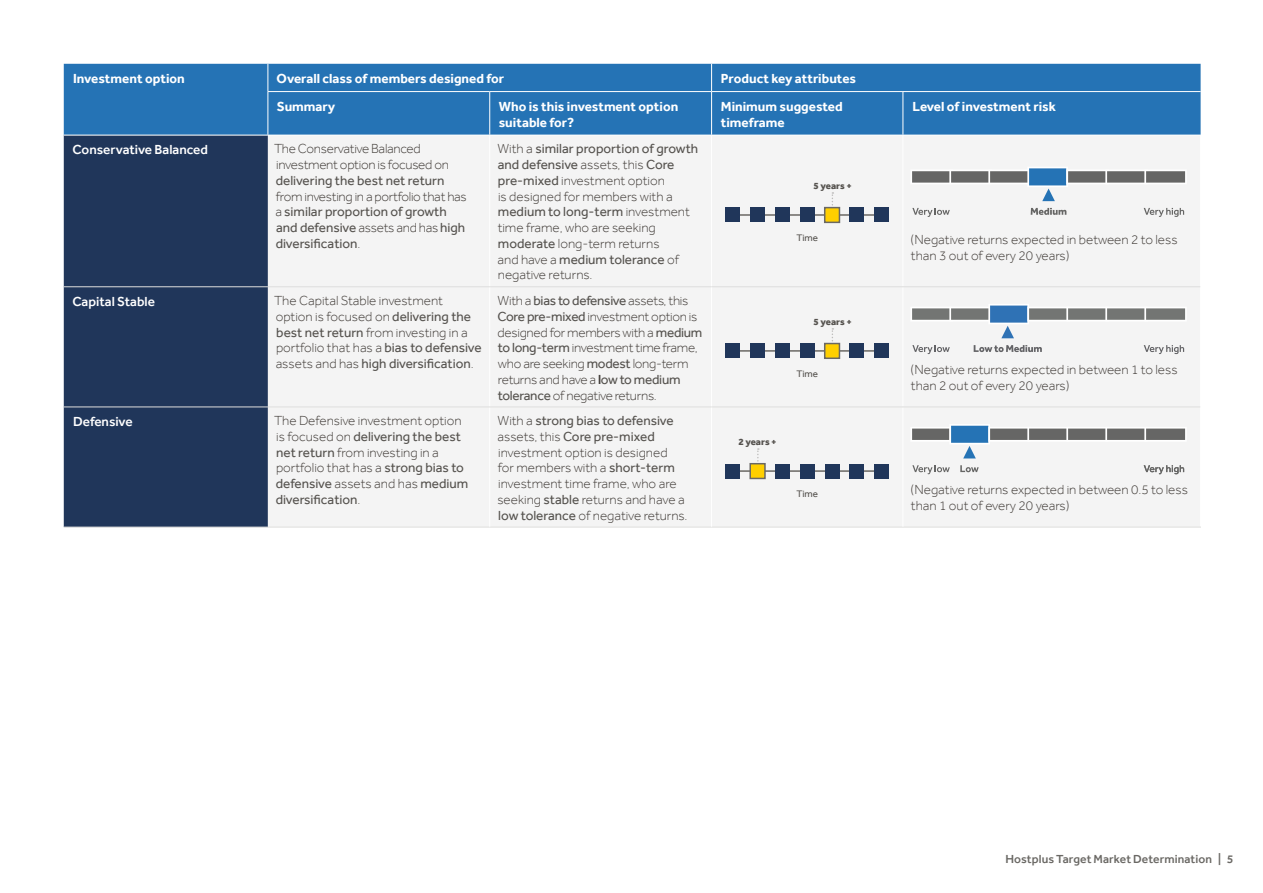
<style>
.page{position:relative;width:1263px;height:893px;background:#fff}
.page>*{position:absolute;margin:0;border:0;box-sizing:border-box;transform-origin:0 0}
.t1{font:300 13.5px/15.8px "Effra";color:#413c38}
.t2{font:300 13.5px/15.8px "Effra";letter-spacing:-.02em;color:#413c38}
.t3{font:700 13.5px/15.8px "Effra";color:#fff}
.t4{font:13.5px/15.8px "Effra";color:#55524e}
.t5{font:500 13.5px "Effra";color:#fff}
.t6{font:500 12px "Effra";letter-spacing:.005em;color:#6a6864}
.t7{font:800 9.75px "Effra";letter-spacing:-.005em;color:#55524e}
.t8{font:9.75px "Effra";color:#55524e}
.s1{font-weight:300;color:#413c38}
.s2{font-weight:400;color:#55524e}
.s3{font-weight:500}
</style>
<div class="page">
<div style="left:64px;top:64px;width:1136px;height:71px;background:#2573b5"></div>
<div style="left:64px;top:136px;width:204px;height:391px;background:#20365a"></div>
<div style="left:268px;top:136px;width:932px;height:391px;background:#f4f4f4"></div>
<hr style="left:64px;top:286px;width:204px;height:1px;background:#dededd">
<hr style="left:64px;top:407px;width:204px;height:1px;background:#dededd">
<hr style="left:64px;top:527px;width:204px;height:1px;background:#dededd">
<svg style="left:267px;top:64px;width:1px;height:27px"></svg>
<svg style="left:711px;top:64px;width:1px;height:27px"></svg>
<hr style="left:267px;top:91px;width:223px;height:1px;background:#fff">
<hr style="left:490px;top:91px;width:221px;height:1px;background:#fff">
<hr style="left:268px;top:527px;width:222px;height:1px;background:#dededd">
<hr style="left:490px;top:527px;width:221px;height:1px;background:#dededd">
<hr style="left:711px;top:527px;width:192px;height:1px;background:#dededd">
<hr style="left:903px;top:527px;width:298px;height:1px;background:#dededd">
<hr style="left:902px;top:135px;width:1px;height:151px;background:#fff">
<hr style="left:902px;top:287px;width:1px;height:120px;background:#fff">
<hr style="left:902px;top:407px;width:1px;height:120px;background:#fff">
<hr style="left:711px;top:91px;width:192px;height:1px;background:#fff">
<hr style="left:903px;top:91px;width:297px;height:1px;background:#fff">
<hr style="left:267px;top:92px;width:1px;height:43px;background:#fff">
<hr style="left:489px;top:92px;width:1px;height:43px;background:#fff">
<hr style="left:711px;top:92px;width:1px;height:43px;background:#fff">
<hr style="left:902px;top:92px;width:1px;height:43px;background:#fff">
<hr style="left:711px;top:286px;width:192px;height:1px;background:#dededd">
<hr style="left:903px;top:286px;width:297px;height:1px;background:#dededd">
<hr style="left:711px;top:407px;width:192px;height:1px;background:#dededd">
<hr style="left:903px;top:407px;width:297px;height:1px;background:#dededd">
<hr style="left:489px;top:135px;width:1px;height:151px;background:#fff">
<hr style="left:711px;top:135px;width:1px;height:151px;background:#fff">
<hr style="left:489px;top:287px;width:1px;height:120px;background:#fff">
<hr style="left:711px;top:287px;width:1px;height:120px;background:#fff">
<hr style="left:489px;top:407px;width:1px;height:120px;background:#fff">
<hr style="left:711px;top:407px;width:1px;height:120px;background:#fff">
<hr style="left:268px;top:286px;width:222px;height:1px;background:#dededd">
<hr style="left:490px;top:286px;width:221px;height:1px;background:#dededd">
<hr style="left:268px;top:407px;width:222px;height:1px;background:#dededd">
<hr style="left:490px;top:407px;width:221px;height:1px;background:#dededd">
<svg style="left:832px;top:192px;width:1px;height:15px"></svg>
<hr style="left:733px;top:214px;width:149px;height:2px;background:#6a6864">
<div style="left:750px;top:208px;width:15px;height:14px;background:#20365a"></div>
<div style="left:824px;top:207px;width:16px;height:16px;background:#ffcf00;border:2px solid #6a6864"></div>
<div style="left:725px;top:208px;width:15px;height:14px;background:#20365a"></div>
<div style="left:800px;top:208px;width:15px;height:14px;background:#20365a"></div>
<div style="left:775px;top:208px;width:15px;height:14px;background:#20365a"></div>
<div style="left:849px;top:208px;width:15px;height:14px;background:#20365a"></div>
<div style="left:874px;top:208px;width:15px;height:14px;background:#20365a"></div>
<svg style="left:910px;top:167px;width:277px;height:34px"></svg>
<svg style="left:1144px;top:208px;width:40px;height:9px"></svg>
<svg style="left:1031px;top:208px;width:35px;height:7px"></svg>
<svg style="left:912px;top:208px;width:38px;height:9px"></svg>
<svg style="left:832px;top:328px;width:1px;height:15px"></svg>
<hr style="left:733px;top:350px;width:149px;height:2px;background:#6a6864">
<div style="left:750px;top:344px;width:15px;height:14px;background:#20365a"></div>
<div style="left:824px;top:343px;width:16px;height:16px;background:#ffcf00;border:2px solid #6a6864"></div>
<div style="left:725px;top:344px;width:15px;height:14px;background:#20365a"></div>
<div style="left:800px;top:344px;width:15px;height:14px;background:#20365a"></div>
<div style="left:775px;top:344px;width:15px;height:14px;background:#20365a"></div>
<div style="left:849px;top:344px;width:15px;height:14px;background:#20365a"></div>
<div style="left:874px;top:344px;width:15px;height:14px;background:#20365a"></div>
<svg style="left:910px;top:304px;width:277px;height:34px"></svg>
<svg style="left:1144px;top:345px;width:40px;height:9px"></svg>
<svg style="left:912px;top:345px;width:38px;height:9px"></svg>
<svg style="left:974px;top:345px;width:68px;height:7px"></svg>
<svg style="left:757px;top:448px;width:2px;height:15px"></svg>
<hr style="left:733px;top:470px;width:149px;height:2px;background:#6a6864">
<div style="left:749px;top:463px;width:17px;height:16px;background:#ffcf00;border:2px solid #6a6864"></div>
<div style="left:825px;top:464px;width:14px;height:14px;background:#20365a"></div>
<div style="left:725px;top:464px;width:15px;height:14px;background:#20365a"></div>
<div style="left:800px;top:464px;width:15px;height:14px;background:#20365a"></div>
<div style="left:775px;top:464px;width:15px;height:14px;background:#20365a"></div>
<div style="left:849px;top:464px;width:15px;height:14px;background:#20365a"></div>
<div style="left:874px;top:464px;width:15px;height:14px;background:#20365a"></div>
<svg style="left:910px;top:424px;width:277px;height:34px"></svg>
<svg style="left:1144px;top:465px;width:40px;height:9px"></svg>
<svg style="left:912px;top:465px;width:38px;height:9px"></svg>
<svg style="left:960px;top:465px;width:19px;height:7px"></svg>
<p class="t3" style="left:73px;top:70px;width:113px">Investment option</p>
<p class="t3" style="left:277px;top:70px;width:229px">Overall class of members designed for</p>
<p class="t3" style="left:721px;top:70px;width:137px">Product key attributes</p>
<p class="t3" style="left:277px;top:98px;width:60px">Summary</p>
<p class="t3" style="left:499px;top:98px;width:181px">Who is this investment option suitable for?</p>
<p class="t3" style="left:721px;top:98px;width:123px">Minimum suggested timeframe</p>
<p class="t3" style="left:912px;top:98px;width:145px">Level of investment risk</p>
<p class="t5" style="left:72px;top:142px;width:137px">Conservative Balanced</p>
<p class="t2" style="left:274px;top:141px;width:176px">The Conservative Balanced investment option is focused on</p>
<p class="t4" style="left:276px;top:172px;width:170px">delivering the best net return</p>
<p class="t4" style="left:276px;top:188px;width:193px"><span class="s1">from investing in a portfolio that has a</span> similar proportion of growth and defensive <span class="s1">assets and has</span> high diversification<span class="s1">.</span></p>
<p class="t1" style="left:497px;top:141px;width:202px">With a <span class="s2">similar proportion of growth and defensive</span> assets, this <span class="s2">Core pre-mixed</span> investment option<br>is designed for members with a <span class="s2">medium to long-term</span> investment time frame, who are seeking <span class="s2">moderate</span> long-term returns<br>and have a <span class="s2">medium tolerance</span> of negative returns.</p>
<p class="t7" style="left:813px;top:179px;width:40px">5 years +</p>
<p class="t1" style="left:911px;top:231px;width:268px">(Negative returns expected in between 2 to less than 3 out of every 20 years)</p>
<p class="t8" style="left:796px;top:232px;width:23px">Time</p>
<p class="t5" style="left:72px;top:293px;width:84px">Capital Stable</p>
<p class="t1" style="left:274px;top:293px;width:209px">The Capital Stable investment option is focused on <span class="s2">delivering the best net return</span> from investing in a portfolio that has a <span class="s2">bias to defensive </span>assets and has <span class="s2">high diversification</span>.</p>
<p class="t2" style="left:497px;top:293px;width:206px">With a <span class="s2">bias to defensive</span> assets, this <span class="s2">Core pre-mixed</span> investment option is designed for members with a <span class="s2">medium to long-term</span> investment time frame, who are seeking <span class="s2">modest</span> long-term returns and have a <span class="s3">l</span><span class="s2">ow to medium tolerance</span> of negative returns.</p>
<p class="t5" style="left:73px;top:414px;width:61px">Defensive</p>
<p class="t1" style="left:274px;top:413px;width:196px">The Defensive investment option is focused on <span class="s2">delivering the best net return</span> from investing in a portfolio that has a <span class="s2">strong bias to defensive</span> assets and has <span class="s2">medium diversification</span>.</p>
<p class="t1" style="left:497px;top:413px;width:192px">With a <span class="s2">strong bias to defensive </span>assets, this <span class="s2">Core pre-mixed </span>investment option is designed<br>for members with a <span class="s2">short-term </span>investment time frame, who are seeking <span class="s2">stable</span> returns and have a <span class="s2">low tolerance</span> of negative returns.</p>
<p class="t7" style="left:813px;top:315px;width:40px">5 years +</p>
<p class="t8" style="left:796px;top:368px;width:23px">Time</p>
<p class="t7" style="left:738px;top:435px;width:40px">2 years +</p>
<p class="t8" style="left:796px;top:488px;width:23px">Time</p>
<p class="t1" style="left:911px;top:362px;width:268px">(Negative returns expected in between 1 to less than 2 out of every 20 years)</p>
<p class="t1" style="left:911px;top:482px;width:279px">(Negative returns expected in between 0.5 to less than 1 out of every 20 years)</p>
<p class="t6" style="left:1005px;top:852px;width:229px">Hostplus Target Market Determination | 5</p>
</div>
